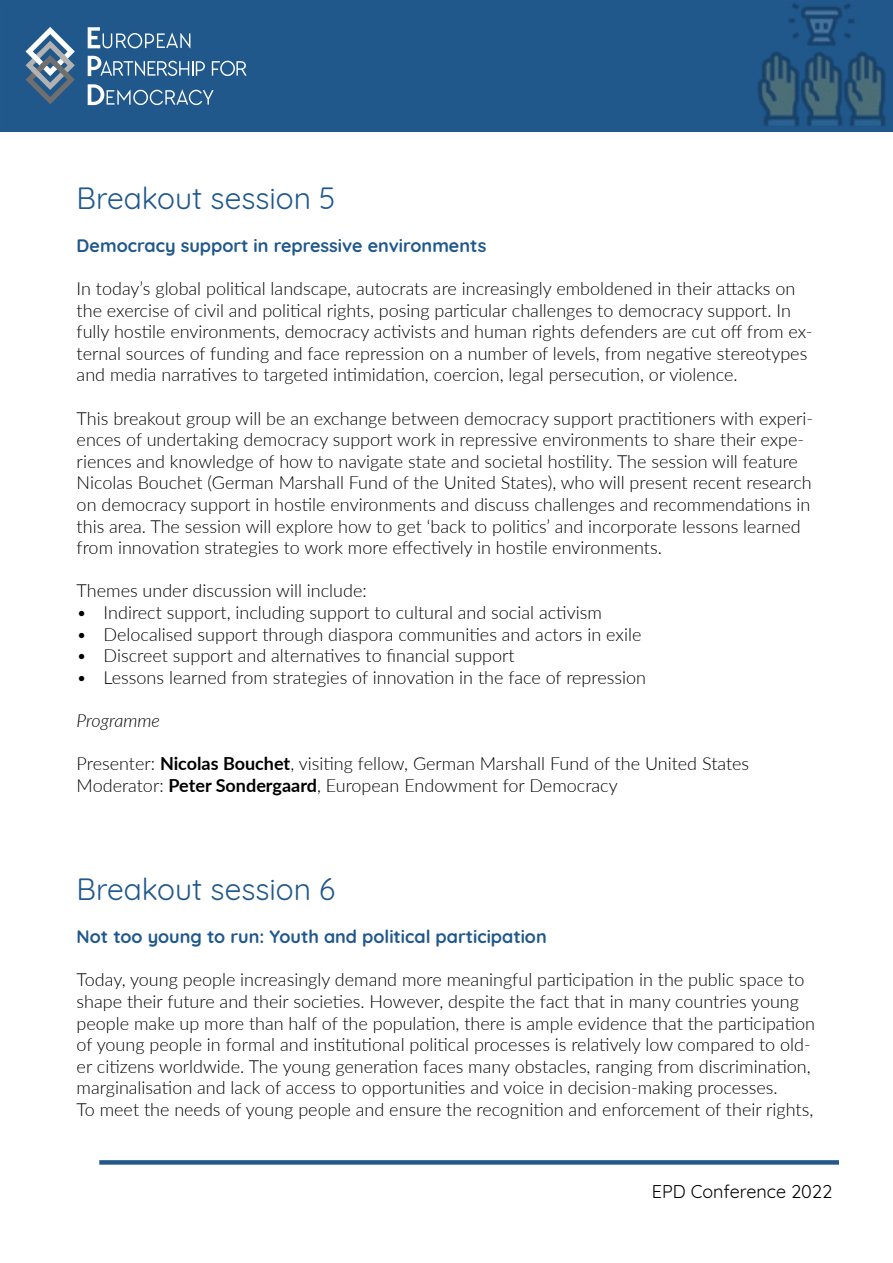
<style>
.page{position:relative;width:893px;height:1263px;background:#fff}
.page>*{position:absolute;margin:0;border:0;box-sizing:border-box;transform-origin:0 0}
.t1{font:30px "Quicksand";color:#20588c}
.t2{font:300 18px/21.6px "Lato";color:#000}
.t3{font:700 18px "Quicksand";color:#20588c}
.t4{font:18px "Quicksand";color:#000}
.t5{font:italic 300 18px "Lato";color:#000}
.s1{font-weight:700}
</style>
<div class="page">
<div style="left:1px;top:1px;width:891px;height:130px;background:#20588c"></div>
<div style="left:0;top:0;width:893px;height:132px;border:2px solid #24578b"></div>
<div style="left:99px;top:1160px;width:740px;height:5px;background:#24578b"></div>
<svg style="left:26px;top:27px;width:49px;height:77px"></svg>
<svg style="left:88px;top:56px;width:117px;height:20px"></svg>
<svg style="left:212px;top:61px;width:35px;height:15px"></svg>
<svg style="left:88px;top:84px;width:126px;height:21px"></svg>
<svg style="left:88px;top:27px;width:102px;height:21px"></svg>
<img style="left:750px;top:0;width:143px;height:132px">
<h1 class="t1" style="left:77px;top:175px;width:261px">Breakout session 5</h1>
<p class="t3" style="left:77px;top:230px;width:411px">Democracy support in repressive environments</p>
<p class="t2" style="left:77px;top:277px;width:737px">In today’s global political landscape, autocrats are increasingly emboldened in their attacks on the exercise of civil and political rights, posing particular challenges to democracy support. In fully hostile environments, democracy activists and human rights defenders are cut off from ex&shy;ternal sources of funding and face repression on a number of levels, from negative stereotypes and media narratives to targeted intimidation, coercion, legal persecution, or violence.</p>
<p class="t2" style="left:77px;top:407px;width:738px">This breakout group will be an exchange between democracy support practitioners with experi&shy;ences of undertaking democracy support work in repressive environments to share their expe&shy;riences and knowledge of how to navigate state and societal hostility. The session will feature Nicolas Bouchet (German Marshall Fund of the United States), who will present recent research on democracy support in hostile environments and discuss challenges and recommendations in this area. The session will explore how to get ‘back to politics’ and incorporate lessons learned from innovation strategies to work more effectively in hostile environments.</p>
<p class="t2" style="left:77px;top:579px;width:292px">Themes under discussion will include:</p>
<p class="t2" style="left:77px;top:601px;width:527px">• Indirect support, including support to cultural and social activism</p>
<p class="t2" style="left:77px;top:623px;width:566px">• Delocalised support through diaspora communities and actors in exile</p>
<p class="t2" style="left:77px;top:644px;width:440px">• Discreet support and alternatives to financial support</p>
<p class="t2" style="left:77px;top:666px;width:571px">• Lessons learned from strategies of innovation in the face of repression</p>
<p class="t5" style="left:77px;top:708px;width:85px">Programme</p>
<p class="t2" style="left:77px;top:752px;width:674px">Presenter: <span class="s1">Nicolas Bouchet</span>, visiting fellow, German Marshall Fund of the United States<br>Moderator: <span class="s1">Peter Sondergaard</span>, European Endowment for Democracy</p>
<h1 class="t1" style="left:77px;top:866px;width:260px">Breakout session 6</h1>
<p class="t3" style="left:77px;top:922px;width:472px">Not too young to run: Youth and political participation</p>
<p class="t2" style="left:77px;top:968px;width:740px">Today, young people increasingly demand more meaningful participation in the public space to shape their future and their societies. However, despite the fact that in many countries young people make up more than half of the population, there is ample evidence that the participation of young people in formal and institutional political processes is relatively low compared to old&shy;er citizens worldwide. The young generation faces many obstacles, ranging from discrimination, marginalisation and lack of access to opportunities and voice in decision-making processes.<br>To meet the needs of young people and ensure the recognition and enforcement of their rights,</p>
<p class="t4" style="left:652px;top:1178px;width:182px">EPD Conference 2022</p>
</div>
